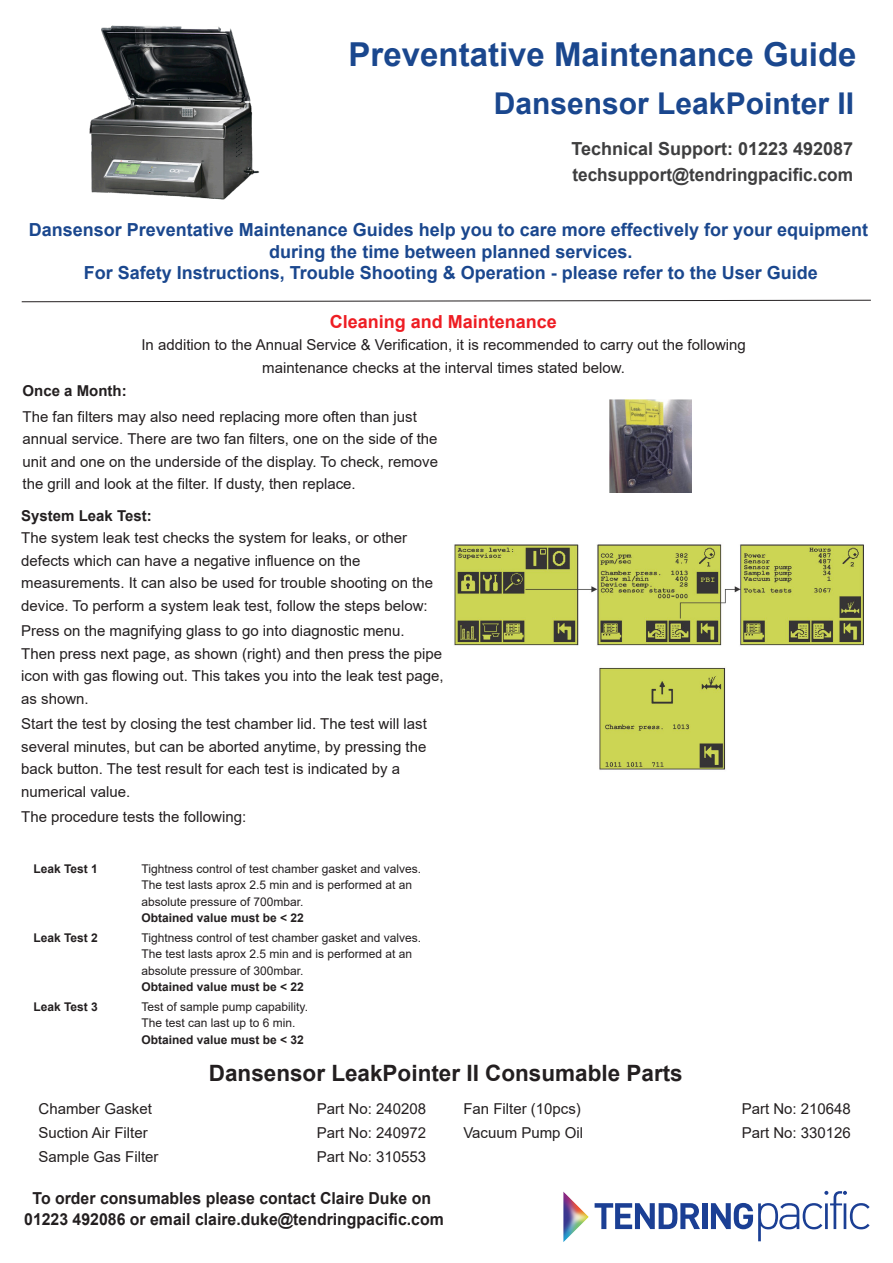
<style>
.page{position:relative;width:893px;height:1263px;background:#fff}
.page>*{position:absolute;margin:0;border:0;box-sizing:border-box;transform-origin:0 0}
.t1{font:700 33px "Arial";color:#1a478e}
.t2{font:700 30px "Arial";color:#1a478e}
.t3{font:700 22.5px "Arial";color:#231f20}
.t4{font:700 18px/21.6px "Arial";color:#1a478e;text-align:center}
.t5{font:700 18px/25.5px "Arial";color:#3e3e3f}
.t6{font:700 18px "Arial";color:#ee1d23}
.t7{font:700 16.5px/21px "Arial";color:#231f20;text-align:center;scale:.96 1}
.t8{font:15px/22.5px "Arial";color:#231f20}
.t9{font:700 15px "Arial";color:#231f20}
.t10{font:12px/16.5px "Arial";color:#231f20}
.t11{font:700 12px "Arial";color:#231f20}
</style>
<div class="page">
<svg style="left:595px;top:1203px;width:105px;height:26px"></svg>
<div style="left:702px;top:1203px;width:5px;height:26px;background:#1b3f94"></div>
<svg style="left:711px;top:1191px;width:159px;height:50px"></svg>
<img style="left:563px;top:1191px;width:26px;height:51px">
<svg style="left:21px;top:300px;width:850px;height:2px"></svg>
<img style="left:89px;top:25px;width:170px;height:175px">
<img style="left:610px;top:400px;width:82px;height:93px">
<img style="left:454px;top:544px;width:410px;height:102px">
<img style="left:599px;top:667px;width:127px;height:103px">
<h1 class="t1" style="left:349px;top:31px;width:510px">Preventative Maintenance Guide</h1>
<h2 class="t2" style="left:494px;top:82px;width:362px">Dansensor LeakPointer II</h2>
<p class="t5" style="left:571px;top:136px;width:283px">Technical Support: 01223 492087 techsupport@tendringpacific.com</p>
<p class="t4" style="left:29px;top:219px;width:841px">Dansensor Preventative Maintenance Guides help you to care more effectively for your equipment during the time between planned services.<br>For Safety Instructions, Trouble Shooting &amp; Operation - please refer to the User Guide</p>
<p class="t6" style="left:330px;top:309px;width:229px">Cleaning and Maintenance</p>
<p class="t8" style="left:141px;top:334px;width:606px;text-align:center">In addition to the Annual Service &amp; Verification, it is recommended to carry out the following maintenance checks at the interval times stated below.</p>
<p class="t9" style="left:23px;top:380px;width:106px">Once a Month:</p>
<p class="t8" style="left:23px;top:405px;width:417px">The fan filters may also need replacing more often than just annual service. There are two fan filters, one on the side of the unit and one on the underside of the display. To check, remove the grill and look at the filter. If dusty, then replace.</p>
<p class="t9" style="left:21px;top:505px;width:132px">System Leak Test:</p>
<p class="t8" style="left:21px;top:527px;width:413px">The system leak test checks the system for leaks, or other defects which can have a negative influence on the measurements. It can also be used for trouble shooting on the device. To perform a system leak test, follow the steps below:</p>
<p class="t8" style="left:21px;top:620px;width:424px">Press on the magnifying glass to go into diagnostic menu.<br>Then press next page, as shown (right) and then press the pipe icon with gas flowing out. This takes you into the leak test page, as shown.</p>
<p class="t8" style="left:21px;top:713px;width:407px">Start the test by closing the test chamber lid. The test will last several minutes, but can be aborted anytime, by pressing the back button. The test result for each test is indicated by a numerical value.</p>
<p class="t8" style="left:21px;top:806px;width:227px">The procedure tests the following:</p>
<p class="t11" style="left:33px;top:860px;width:66px">Leak Test 1</p>
<p class="t10" style="left:141px;top:860px;width:281px">Tightness control of test chamber gasket and valves.<br>The test lasts aprox 2.5 min and is performed at an absolute pressure of 700mbar.</p>
<p class="t11" style="left:141px;top:910px;width:164px">Obtained value must be &lt; 22</p>
<p class="t11" style="left:33px;top:929px;width:66px">Leak Test 2</p>
<p class="t10" style="left:141px;top:929px;width:281px">Tightness control of test chamber gasket and valves.<br>The test lasts aprox 2.5 min and is performed at an absolute pressure of 300mbar.</p>
<p class="t11" style="left:141px;top:979px;width:164px">Obtained value must be &lt; 22</p>
<p class="t11" style="left:33px;top:998px;width:66px">Leak Test 3</p>
<p class="t10" style="left:141px;top:998px;width:168px">Test of sample pump capability.<br>The test can last up to 6 min.</p>
<p class="t11" style="left:141px;top:1031px;width:164px">Obtained value must be &lt; 32</p>
<h3 class="t3" style="left:209px;top:1057px;width:475px">Dansensor LeakPointer II Consumable Parts</h3>
<p class="t8" style="left:463px;top:1097px;width:119px">Fan Filter (10pcs)</p>
<p class="t8" style="left:742px;top:1097px;width:111px">Part No: 210648</p>
<p class="t8" style="left:463px;top:1121px;width:121px">Vacuum Pump Oil</p>
<p class="t8" style="left:742px;top:1121px;width:111px">Part No: 330126</p>
<p class="t8" style="left:39px;top:1097px;width:115px">Chamber Gasket</p>
<p class="t8" style="left:317px;top:1097px;width:111px">Part No: 240208</p>
<p class="t8" style="left:39px;top:1121px;width:111px">Suction Air Filter</p>
<p class="t8" style="left:317px;top:1121px;width:111px">Part No: 240972</p>
<p class="t8" style="left:39px;top:1145px;width:122px">Sample Gas Filter</p>
<p class="t8" style="left:317px;top:1145px;width:111px">Part No: 310553</p>
<p class="t7" style="left:24px;top:1188px;width:439px">To order consumables please contact Claire Duke on<br>01223 492086 or email claire.duke@tendringpacific.com</p>
</div>
